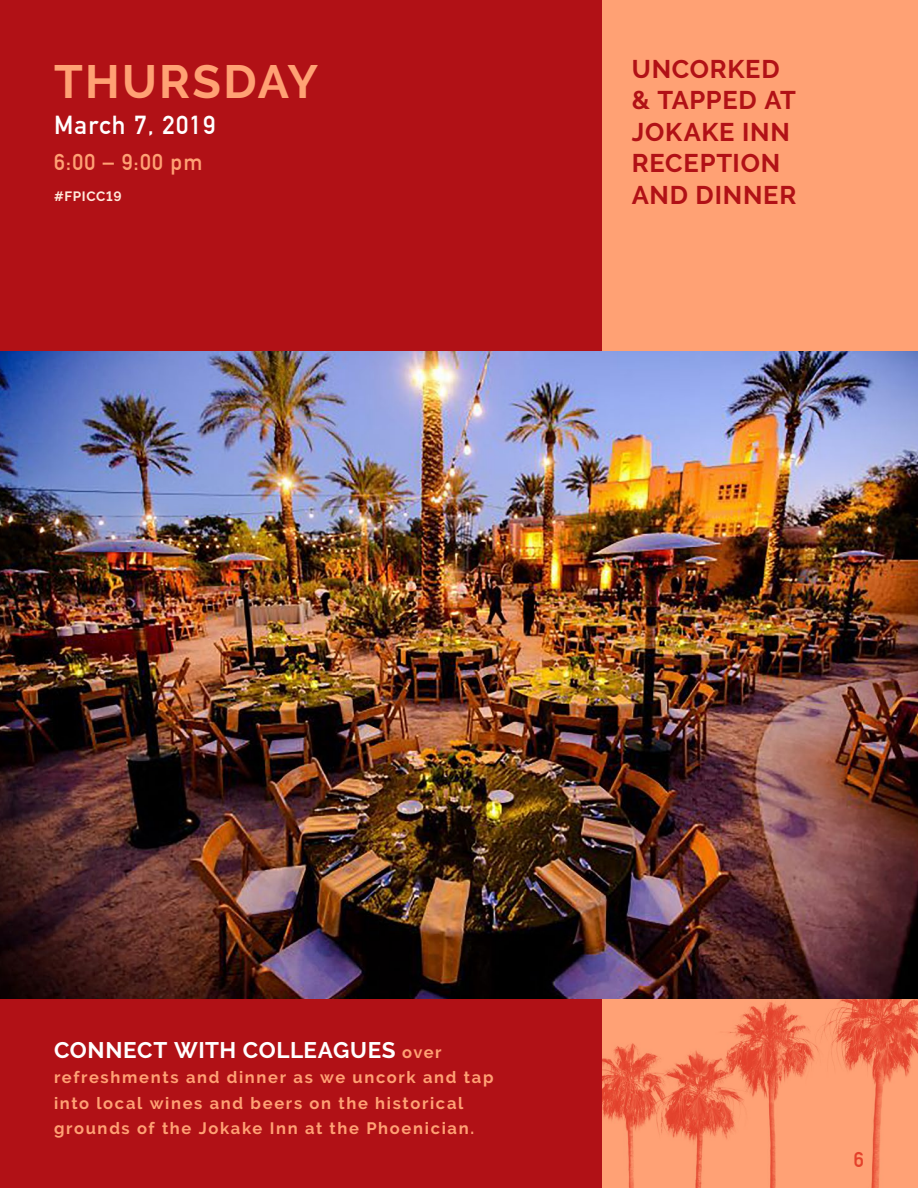
<style>
.page{position:relative;width:918px;height:1188px;background:#b11116}
.page>*{position:absolute;margin:0;border:0;box-sizing:border-box;transform-origin:0 0}
.t1{font:700 46.5px "Raleway";letter-spacing:.05em;color:#ffa174}
.t2{font:700 25.5px/31.5px "Raleway";letter-spacing:.03em;color:#b11116}
.t3{font:700 25.5px "DIN Alternate";letter-spacing:.05em;color:#fff}
.t4{font:700 22.5px "Raleway";letter-spacing:.025em;color:#fff}
.t5{font:700 22.5px "DIN Alternate";color:#ffa174}
.t6{font:700 21px "DIN Alternate";color:#e4412b}
.t7{font:700 16.5px/25.5px "Raleway";letter-spacing:.1em;color:#ffa174}
.t8{font:700 13.5px "Raleway";letter-spacing:.05em;color:#ffe9db}
</style>
<div class="page">
<div style="left:602px;top:0;width:316px;height:1188px;background:#ffa174"></div>
<img style="left:602px;top:999px;width:316px;height:189px">
<img style="left:0;top:351px;width:918px;height:648px">
<p class="t1" style="left:54px;top:55px;width:266px">THURSDAY</p>
<p class="t3" style="left:54px;top:105px;width:163px">March 7, 2019</p>
<p class="t5" style="left:54px;top:145px;width:150px">6:00 – 9:00 pm</p>
<p class="t8" style="left:54px;top:188px;width:69px">#FPICC19</p>
<p class="t2" style="left:632px;top:53px;width:166px">UNCORKED &amp; TAPPED AT<br>JOKAKE INN<br>RECEPTION<br>AND DINNER</p>
<p class="t4" style="left:54px;top:1037px;width:343px">CONNECT WITH COLLEAGUES</p>
<p class="t7" style="left:54px;top:1065px;width:441px">refreshments and dinner as we uncork and tap into local wines and beers on the historical grounds of the Jokake Inn at the Phoenician.</p>
<p class="t7" style="left:402px;top:1039px;width:41px">over</p>
<p class="t6" style="left:854px;top:1144px;width:12px">6</p>
</div>
